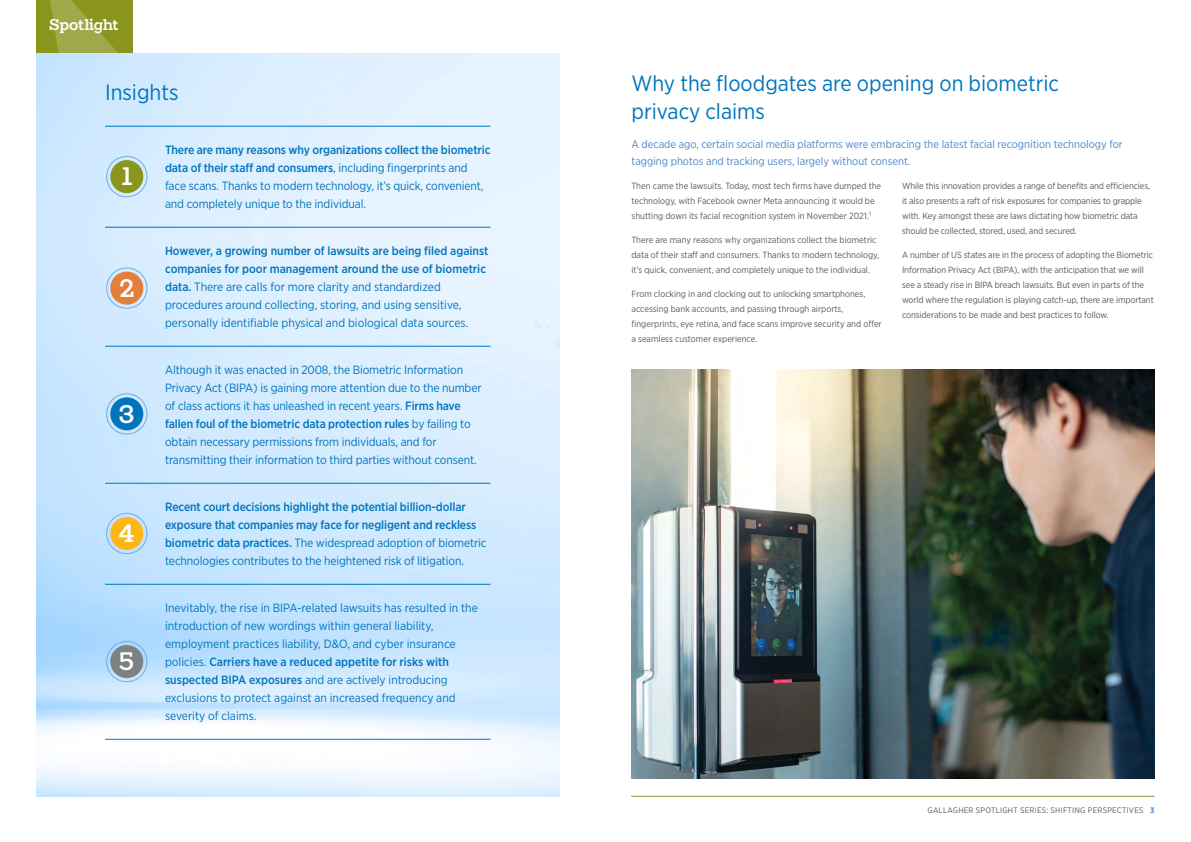
<style>
.page{position:relative;width:1191px;height:842px;background:#fff}
.page>*{position:absolute;margin:0;border:0;box-sizing:border-box;transform-origin:0 0}
.t1{font:500 24.1px "Gallagher Slab";color:#fff}
.t2{font:22px/28px "Gotham Narrow";color:#0075bc}
.t3{font:500 14.9px "Gallagher Slab";letter-spacing:-.015em;color:#fff}
.t4{font:12px/18px "Gotham Narrow";letter-spacing:-.01em;color:#0075bc}
.t5{font:500 12px/18px "Gotham Narrow";letter-spacing:-.01em;color:#0075bc}
.t6{font:11px/17px "Gotham Narrow";color:#4f87c6}
.t7{font:9px/15px "Gotham Narrow";letter-spacing:-.01em;color:#58595b}
.t8{font:8px "Gotham Narrow";letter-spacing:.03em;color:#58595b}
.s1{font-weight:500}
.s2{font-weight:400}
.s3{font-weight:700;color:#4f87c6}
</style>
<div class="page">
<hr style="left:631px;top:796px;width:523px;height:1px;background:#8a951e">
<div style="left:36px;top:0;width:97px;height:53px;background:#8a951e"></div>
<svg style="left:50px;top:0;width:68px;height:53px"></svg>
<svg style="left:36px;top:53px;width:523px;height:743px;background:#d6ecfe"></svg>
<hr style="left:105px;top:126px;width:385px;height:1px;background:#0075bc">
<hr style="left:105px;top:227px;width:385px;height:1px;background:#0075bc">
<hr style="left:105px;top:346px;width:385px;height:1px;background:#0075bc">
<hr style="left:105px;top:483px;width:385px;height:1px;background:#0075bc">
<hr style="left:105px;top:584px;width:385px;height:1px;background:#0075bc">
<hr style="left:105px;top:739px;width:385px;height:1px;background:#0075bc">
<div style="left:106px;top:156px;width:41px;height:41px;border:1px solid #70adde;border-radius:50%"></div>
<div style="left:110px;top:160px;width:33px;height:33px;background:#8a951e;border-radius:50%"></div>
<div style="left:106px;top:268px;width:41px;height:41px;border:1px solid #70adde;border-radius:50%"></div>
<div style="left:110px;top:272px;width:33px;height:33px;background:#e37f3a;border-radius:50%"></div>
<div style="left:106px;top:393px;width:41px;height:41px;border:1px solid #70adde;border-radius:50%"></div>
<div style="left:110px;top:397px;width:33px;height:33px;background:#0075bc;border-radius:50%"></div>
<div style="left:106px;top:513px;width:41px;height:41px;border:1px solid #70adde;border-radius:50%"></div>
<div style="left:110px;top:517px;width:33px;height:33px;background:#fdb714;border-radius:50%"></div>
<div style="left:106px;top:641px;width:41px;height:41px;border:1px solid #70adde;border-radius:50%"></div>
<div style="left:110px;top:645px;width:33px;height:33px;background:#7c8281;border-radius:50%"></div>
<img style="left:631px;top:369px;width:523px;height:410px">
<p class="t3" style="left:49px;top:16px;width:71px">Spotlight</p>
<h2 class="t2" style="left:105px;top:78px;width:75px">Insights</h2>
<h1 class="t1" style="left:121px;top:162px;width:13px">1</h1>
<h1 class="t1" style="left:119px;top:273px;width:17px">2</h1>
<h1 class="t1" style="left:119px;top:399px;width:17px">3</h1>
<h1 class="t1" style="left:119px;top:519px;width:17px">4</h1>
<h1 class="t1" style="left:119px;top:647px;width:17px">5</h1>
<p class="t4" style="left:165px;top:140px;width:327px"><span class="s1">There are many reasons why organizations collect the biometric data of their staff and consumers</span>, including fingerprints and face scans. Thanks to modern technology, it’s quick, convenient, and completely unique to the individual.</p>
<p class="t4" style="left:165px;top:241px;width:325px"><span class="s1">However, a growing number of lawsuits are being filed against companies for poor management around the use of biometric data.</span> There are calls for more clarity and standardized procedures around collecting, storing, and using sensitive, personally identifiable physical and biological data sources.</p>
<p class="t4" style="left:165px;top:360px;width:318px">Although it was enacted in 2008, the Biometric Information Privacy Act (BIPA) is gaining more attention due to the number of class actions it has unleashed in recent years. <span class="s1">Firms have fallen foul of the biometric data protection rules</span> by failing to obtain necessary permissions from individuals, and for transmitting their information to third parties without consent.</p>
<p class="t5" style="left:165px;top:497px;width:323px">Recent court decisions highlight the potential billion-dollar exposure that companies may face for negligent and reckless biometric data practices. <span class="s2">The widespread adoption of biometric technologies contributes to the heightened risk of litigation.</span></p>
<p class="t4" style="left:165px;top:598px;width:314px">Inevitably, the rise in BIPA-related lawsuits has resulted in the introduction of new wordings within general liability, employment practices liability, D&amp;O, and cyber insurance policies. <span class="s1">Carriers have a reduced appetite for risks with suspected BIPA exposures</span> and are actively introducing exclusions to protect against an increased frequency and severity of claims.</p>
<h2 class="t2" style="left:631px;top:68px;width:429px">Why the floodgates are opening on biometric privacy claims</h2>
<p class="t6" style="left:631px;top:135px;width:493px">A decade ago, certain social media platforms were embracing the latest facial recognition technology for tagging photos and tracking users, largely without consent.</p>
<p class="t7" style="left:631px;top:178px;width:251px">Then came the lawsuits. Today, most tech firms have dumped the technology, with Facebook owner Meta announcing it would be shutting down its facial recognition system in November 2021.¹</p>
<p class="t7" style="left:631px;top:232px;width:249px">There are many reasons why organizations collect the biometric data of their staff and consumers. Thanks to modern technology, it’s quick, convenient, and completely unique to the individual.</p>
<p class="t7" style="left:631px;top:286px;width:252px">From clocking in and clocking out to unlocking smartphones, accessing bank accounts, and passing through airports, fingerprints, eye retina, and face scans improve security and offer a seamless customer experience.</p>
<p class="t7" style="left:902px;top:178px;width:250px">While this innovation provides a range of benefits and efficiencies, it also presents a raft of risk exposures for companies to grapple with. Key amongst these are laws dictating how biometric data should be collected, stored, used, and secured.</p>
<p class="t7" style="left:902px;top:247px;width:253px">A number of US states are in the process of adopting the Biometric Information Privacy Act (BIPA), with the anticipation that we will see a steady rise in BIPA breach lawsuits. But even in parts of the world where the regulation is playing catch-up, there are important considerations to be made and best practices to follow.</p>
<p class="t8" style="left:927px;top:805px;width:228px">GALLAGHER SPOTLIGHT SERIES: SHIFTING PERSPECTIVES <span class="s3">3</span></p>
</div>
